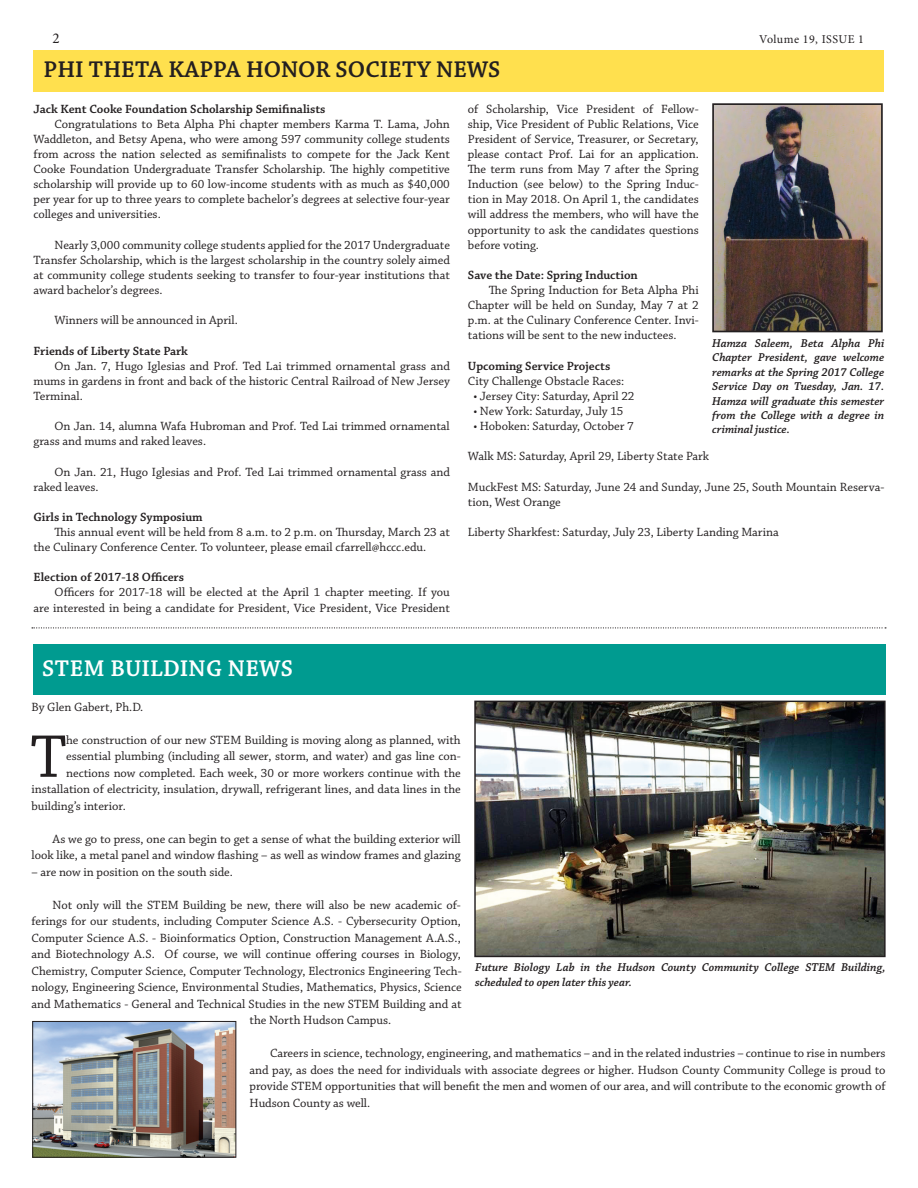
<style>
.page{position:relative;width:918px;height:1188px;background:#fff}
.page>*{position:absolute;margin:0;border:0;box-sizing:border-box;transform-origin:0 0}
.t1{font:63.3px "Chaparral Pro";color:#231f20}
.t2{font:600 24px "Chaparral Pro";color:#231f20}
.t3{font:600 24px "Chaparral Pro";letter-spacing:.01em;color:#fff}
.t4{font:15px "Minion Pro";color:#231f20}
.t5{font:12.6px/15.1px "Chaparral Pro";letter-spacing:-.005em;color:#231f20;text-align:justify}
.t6{font:600 12.6px "Chaparral Pro";letter-spacing:-.005em;color:#231f20}
.t7{font:italic 600 12px/14.4px "Chaparral Pro";color:#231f20;text-align:justify}
.t8{font:12px "Minion Pro";letter-spacing:.04em;color:#231f20}
</style>
<div class="page">
<div style="left:34px;top:50px;width:850px;height:41px;background:#ffe04e"></div>
<svg style="left:32px;top:627px;width:854px;height:1px"></svg>
<div style="left:34px;top:644px;width:852px;height:51px;background:#009b90"></div>
<img style="left:34px;top:1023px;width:200px;height:132px">
<div style="left:32px;top:1021px;width:204px;height:136px;border:1px solid #231f20"></div>
<img style="left:715px;top:106px;width:165px;height:223px">
<div style="left:712px;top:103px;width:171px;height:229px;border:2px solid #231f20"></div>
<img style="left:476px;top:703px;width:408px;height:252px">
<div style="left:474px;top:701px;width:412px;height:256px;border:1px solid #231f20"></div>
<p class="t4" style="left:53px;top:29px;width:9px">2</p>
<p class="t8" style="left:759px;top:32px;width:106px">Volume 19, ISSUE 1</p>
<h2 class="t2" style="left:44px;top:55px;width:458px">PHI THETA KAPPA HONOR SOCIETY NEWS</h2>
<p class="t6" style="left:34px;top:101px;width:293px">Jack Kent Cooke Foundation Scholarship Semifinalists</p>
<p class="t5" style="left:34px;top:117px;width:418px;text-indent:21px">Congratulations to Beta Alpha Phi chapter members Karma T. Lama, John Waddleton, and Betsy Apena, who were among 597 community college students from across the nation selected as semifinalists to compete for the Jack Kent Cooke Foundation Undergraduate Transfer Scholarship. The highly competitive scholarship will provide up to 60 low-income students with as much as $40,000 per year for up to three years to complete bachelor’s degrees at selective four-year colleges and universities.</p>
<p class="t5" style="left:34px;top:238px;width:418px;text-indent:21px">Nearly 3,000 community college students applied for the 2017 Undergraduate Transfer Scholarship, which is the largest scholarship in the country solely aimed at community college students seeking to transfer to four-year institutions that award bachelor’s degrees.</p>
<p class="t5" style="left:55px;top:313px;width:185px">Winners will be announced in April.</p>
<p class="t6" style="left:34px;top:343px;width:156px">Friends of Liberty State Park</p>
<p class="t5" style="left:34px;top:359px;width:418px;text-indent:21px">On Jan. 7, Hugo Iglesias and Prof. Ted Lai trimmed ornamental grass and mums in gardens in front and back of the historic Central Railroad of New Jersey Terminal.</p>
<p class="t5" style="left:34px;top:419px;width:418px;text-indent:21px">On Jan. 14, alumna Wafa Hubroman and Prof. Ted Lai trimmed ornamental grass and mums and raked leaves.</p>
<p class="t5" style="left:34px;top:464px;width:418px;text-indent:21px">On Jan. 21, Hugo Iglesias and Prof. Ted Lai trimmed ornamental grass and raked leaves.</p>
<p class="t6" style="left:34px;top:510px;width:171px">Girls in Technology Symposium</p>
<p class="t5" style="left:34px;top:525px;width:418px;text-indent:21px">This annual event will be held from 8 a.m. to 2 p.m. on Thursday, March 23 at the Culinary Conference Center. To volunteer, please email cfarrell@hccc.edu.</p>
<p class="t6" style="left:34px;top:570px;width:152px">Election of 2017-18 Officers</p>
<p class="t5" style="left:34px;top:585px;width:418px;text-align:right">Officers for 2017-18 will be elected at the April 1 chapter meeting. If you<br>are interested in being a candidate for President, Vice President, Vice President</p>
<p class="t5" style="left:468px;top:102px;width:232px">of Scholarship, Vice President of Fellow&shy;ship, Vice President of Public Relations, Vice President of Service, Treasurer, or Secretary, please contact Prof. Lai for an application.<br>The term runs from May 7 after the Spring Induction (see below) to the Spring Induc&shy;tion in May 2018. On April 1, the candidates will address the members, who will have the opportunity to ask the candidates questions before voting.</p>
<p class="t6" style="left:468px;top:268px;width:171px">Save the Date: Spring Induction</p>
<p class="t5" style="left:468px;top:283px;width:232px;text-indent:21px">The Spring Induction for Beta Alpha Phi Chapter will be held on Sunday, May 7 at 2 p.m. at the Culinary Conference Center. Invi&shy;tations will be sent to the new inductees.</p>
<p class="t6" style="left:468px;top:359px;width:144px">Upcoming Service Projects</p>
<p class="t5" style="left:468px;top:374px;width:158px">City Challenge Obstacle Races:</p>
<p class="t5" style="left:473px;top:389px;width:163px">• Jersey City: Saturday, April 22</p>
<p class="t5" style="left:473px;top:404px;width:152px">• New York: Saturday, July 15</p>
<p class="t5" style="left:473px;top:419px;width:162px">• Hoboken: Saturday, October 7</p>
<p class="t5" style="left:468px;top:449px;width:243px">Walk MS: Saturday, April 29, Liberty State Park</p>
<p class="t5" style="left:468px;top:480px;width:418px">MuckFest MS: Saturday, June 24 and Sunday, June 25, South Mountain Reserva&shy;tion, West Orange</p>
<p class="t5" style="left:468px;top:525px;width:312px">Liberty Sharkfest: Saturday, July 23, Liberty Landing Marina</p>
<p class="t7" style="left:712px;top:336px;width:174px">Hamza Saleem, Beta Alpha Phi Chapter President, gave welcome remarks at the Spring 2017 College Service Day on Tuesday, Jan. 17.<br>Hamza will graduate this semester from the College with a degree in criminal justice.</p>
<h2 class="t3" style="left:42px;top:654px;width:252px">STEM BUILDING NEWS</h2>
<p class="t5" style="left:32px;top:700px;width:113px">By Glen Gabert, Ph.D.</p>
<h1 class="t1" style="left:30px;top:722px;width:37px">T</h1>
<p class="t5" style="left:66px;top:733px;width:396px">he construction of our new STEM Building is moving along as planned, with</p>
<p class="t5" style="left:66px;top:749px;width:396px">essential plumbing (including all sewer, storm, and water) and gas line con-</p>
<p class="t5" style="left:66px;top:766px;width:396px">nections now completed. Each week, 30 or more workers continue with the</p>
<p class="t5" style="left:32px;top:782px;width:431px">installation of electricity, insulation, drywall, refrigerant lines, and data lines in the</p>
<p class="t5" style="left:32px;top:799px;width:96px">building’s interior.</p>
<p class="t5" style="left:32px;top:831px;width:431px;line-height:16.5px;text-align:right">As we go to press, one can begin to get a sense of what the building exterior will look like, a metal panel and window flashing – as well as window frames and glazing</p>
<p class="t5" style="left:32px;top:865px;width:203px">– are now in position on the south side.</p>
<p class="t5" style="left:53px;top:898px;width:410px">Not only will the STEM Building be new, there will also be new academic of-</p>
<p class="t5" style="left:32px;top:914px;width:431px">ferings for our students, including Computer Science A.S. - Cybersecurity Option,</p>
<p class="t5" style="left:32px;top:931px;width:431px">Computer Science A.S. - Bioinformatics Option, Construction Management A.A.S.,</p>
<p class="t5" style="left:32px;top:947px;width:431px">and Biotechnology A.S. Of course, we will continue offering courses in Biology,</p>
<p class="t5" style="left:32px;top:964px;width:432px">Chemistry, Computer Science, Computer Technology, Electronics Engineering Tech-</p>
<p class="t5" style="left:32px;top:980px;width:432px">nology, Engineering Science, Environmental Studies, Mathematics, Physics, Science</p>
<p class="t5" style="left:32px;top:997px;width:432px">and Mathematics - General and Technical Studies in the new STEM Building and at</p>
<p class="t5" style="left:250px;top:1013px;width:143px">the North Hudson Campus.</p>
<p class="t5" style="left:250px;top:1046px;width:638px;line-height:16.5px;text-indent:20px">Careers in science, technology, engineering, and mathematics – and in the related industries – continue to rise in numbers and pay, as does the need for individuals with associate degrees or higher. Hudson County Community College is proud to provide STEM opportunities that will benefit the men and women of our area, and will contribute to the economic growth of Hudson County as well.</p>
<p class="t7" style="left:475px;top:961px;width:412px;line-height:15px">Future Biology Lab in the Hudson County Community College STEM Building, scheduled to open later this year.</p>
</div>
